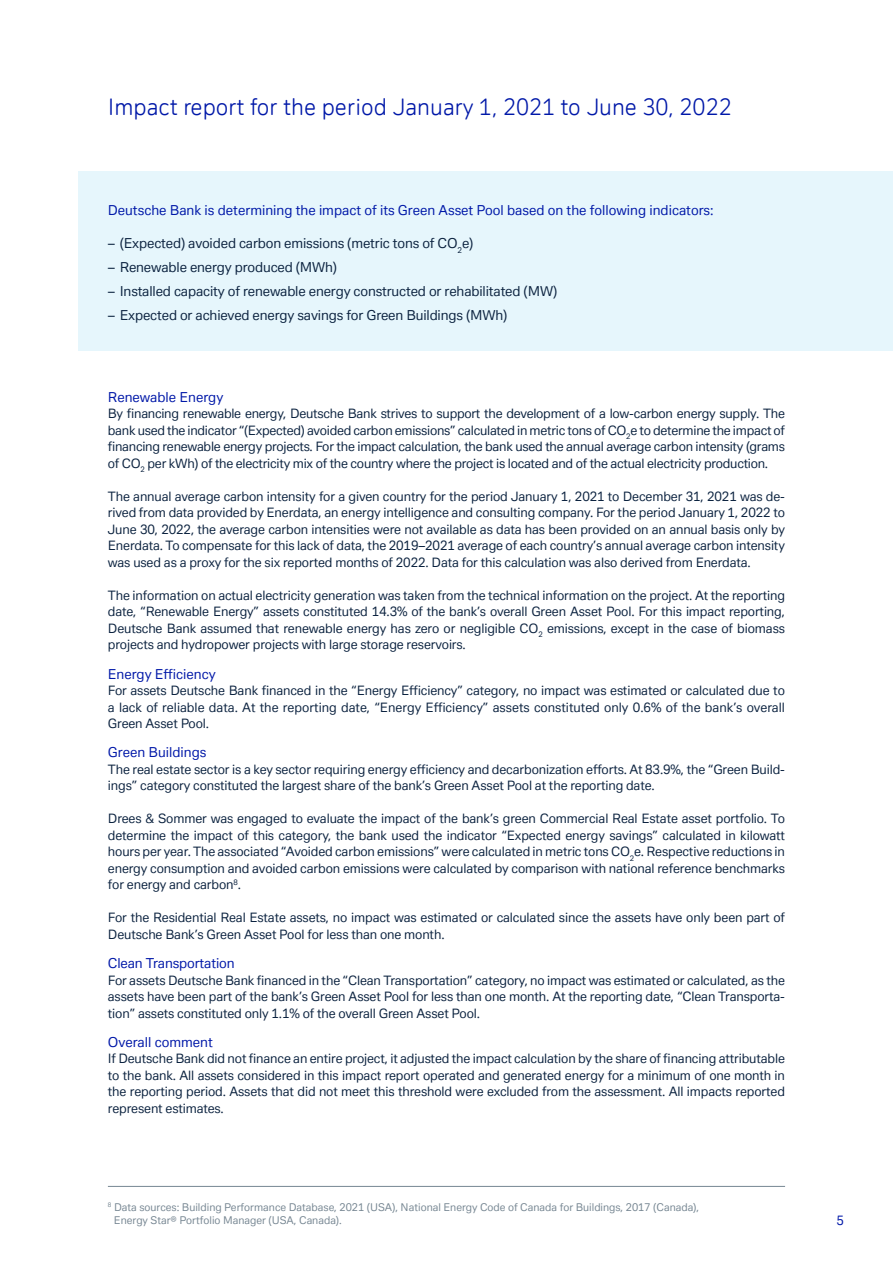
<style>
.page{position:relative;width:893px;height:1263px;background:#fff}
.page>*{position:absolute;margin:0;border:0;box-sizing:border-box;transform-origin:0 0}
.t1{font:22.5px "Deutsche Bank Display";color:#0018a8}
.t2{font:13.5px "Deutsche Bank Text";letter-spacing:-.01em;color:#0c2340}
.t3{font:13.5px "Deutsche Bank Text";color:#0018a8}
.t4{font:12.75px/16.5px "Deutsche Bank Text";letter-spacing:-.01em;color:#0c2340;text-align:justify}
.t5{font:12.75px "Deutsche Bank Text";color:#0018a8}
.t6{font:10.5px/13.5px "Deutsche Bank Text";color:#768692}
</style>
<div class="page">
<div style="left:79px;top:171px;width:814px;height:179px;background:#e6f6fc"></div>
<hr style="left:108px;top:1186px;width:677px;height:1px;background:#768692">
<h1 class="t1" style="left:108px;top:93px;width:626px">Impact report for the period January 1, 2021 to June 30, 2022</h1>
<p class="t3" style="left:108px;top:201px;width:607px">Deutsche Bank is determining the impact of its Green Asset Pool based on the following indicators:</p>
<p class="t2" style="left:108px;top:235px;width:367px">– (Expected) avoided carbon emissions (metric tons of CO<sub>2</sub>e)</p>
<p class="t2" style="left:108px;top:259px;width:231px">– Renewable energy produced (MWh)</p>
<p class="t2" style="left:108px;top:283px;width:451px">– Installed capacity of renewable energy constructed or rehabilitated (MW)</p>
<p class="t2" style="left:108px;top:307px;width:401px">– Expected or achieved energy savings for Green Buildings (MWh)</p>
<p class="t3" style="left:108px;top:388px;width:117px">Renewable Energy</p>
<p class="t4" style="left:108px;top:405px;width:679px">By financing renewable energy, Deutsche Bank strives to support the development of a low-carbon energy supply. The bank used the indicator “(Expected) avoided carbon emissions” calculated in metric tons of CO<sub>2</sub>e to determine the impact of financing renewable energy projects. For the impact calculation, the bank used the annual average carbon intensity (grams of CO<sub>2</sub> per kWh) of the electricity mix of the country where the project is located and of the actual electricity production.</p>
<p class="t4" style="left:108px;top:488px;width:679px">The annual average carbon intensity for a given country for the period January 1, 2021 to December 31, 2021 was de&shy;rived from data provided by Enerdata, an energy intelligence and consulting company. For the period January 1, 2022 to June 30, 2022, the average carbon intensities were not available as data has been provided on an annual basis only by Enerdata. To compensate for this lack of data, the 2019–2021 average of each country’s annual average carbon intensity was used as a proxy for the six reported months of 2022. Data for this calculation was also derived from Enerdata.</p>
<p class="t4" style="left:108px;top:587px;width:679px">The information on actual electricity generation was taken from the technical information on the project. At the reporting date, “Renewable Energy” assets constituted 14.3% of the bank’s overall Green Asset Pool. For this impact reporting, Deutsche Bank assumed that renewable energy has zero or negligible CO<sub>2</sub> emissions, except in the case of biomass projects and hydropower projects with large storage reservoirs.</p>
<p class="t3" style="left:108px;top:665px;width:109px">Energy Efficiency</p>
<p class="t4" style="left:108px;top:682px;width:679px">For assets Deutsche Bank financed in the “Energy Efficiency” category, no impact was estimated or calculated due to a lack of reliable data. At the reporting date, “Energy Efficiency” assets constituted only 0.6% of the bank’s overall Green Asset Pool.</p>
<p class="t3" style="left:108px;top:744px;width:100px">Green Buildings</p>
<p class="t4" style="left:108px;top:761px;width:679px">The real estate sector is a key sector requiring energy efficiency and decarbonization efforts. At 83.9%, the “Green Build&shy;ings” category constituted the largest share of the bank’s Green Asset Pool at the reporting date.</p>
<p class="t4" style="left:108px;top:810px;width:679px">Drees &amp; Sommer was engaged to evaluate the impact of the bank’s green Commercial Real Estate asset portfolio. To determine the impact of this category, the bank used the indicator “Expected energy savings” calculated in kilowatt hours per year. The associated “Avoided carbon emissions” were calculated in metric tons CO<sub>2</sub>e. Respective reductions in energy consumption and avoided carbon emissions were calculated by comparison with national reference benchmarks for energy and carbon<sup>8</sup>.</p>
<p class="t4" style="left:108px;top:909px;width:679px">For the Residential Real Estate assets, no impact was estimated or calculated since the assets have only been part of<br>Deutsche Bank’s Green Asset Pool for less than one month.</p>
<p class="t3" style="left:108px;top:955px;width:128px">Clean Transportation</p>
<p class="t4" style="left:108px;top:971px;width:679px">For assets Deutsche Bank financed in the “Clean Transportation” category, no impact was estimated or calculated, as the assets have been part of the bank’s Green Asset Pool for less than one month. At the reporting date, “Clean Transporta&shy;tion” assets constituted only 1.1% of the overall Green Asset Pool.</p>
<p class="t3" style="left:108px;top:1033px;width:106px">Overall comment</p>
<p class="t4" style="left:108px;top:1050px;width:679px">If Deutsche Bank did not finance an entire project, it adjusted the impact calculation by the share of financing attributable to the bank. All assets considered in this impact report operated and generated energy for a minimum of one month in the reporting period. Assets that did not meet this threshold were excluded from the assessment. All impacts reported represent estimates.</p>
<p class="t6" style="left:114px;top:1200px;width:587px;text-indent:-6px"><sup>8</sup> Data sources: Building Performance Database, 2021 (USA), National Energy Code of Canada for Buildings, 2017 (Canada),<br>Energy Star® Portfolio Manager (USA, Canada).</p>
<p class="t5" style="left:836px;top:1212px;width:9px">5</p>
</div>
